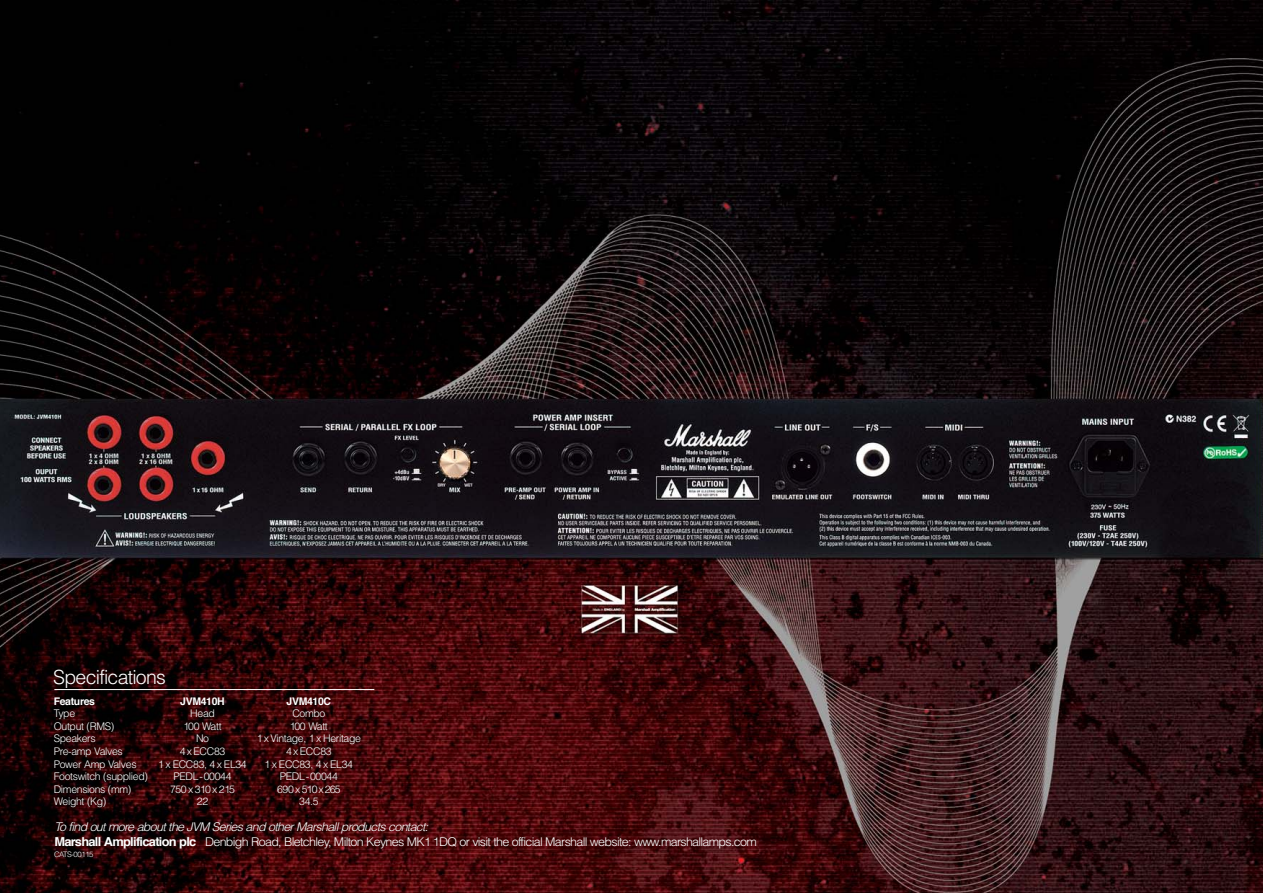
<style>
.page{position:relative;width:1263px;height:893px;background:#fff}
.page>*{position:absolute;margin:0;border:0;box-sizing:border-box;transform-origin:0 0}
.t1{font:300 19.5px "Helvetica";letter-spacing:-.04em;color:#fff}
.t2{font:300 12px/14.7px "Helvetica";letter-spacing:-.055em;color:#fff;scale:1.04 1}
.t3{font:300 10.5px "Helvetica";letter-spacing:-.035em;color:#fff}
.t4{font:700 10.5px "Helvetica";letter-spacing:-.035em;color:#fff}
.t5{font:300 10.5px "Helvetica";letter-spacing:-.085em;color:#fff}
.t6{font:300 7.5px "Helvetica";letter-spacing:-.055em;color:#fff;scale:1.04 1}
.s1{font-style:italic}
.s2{font-weight:700;font-size:12.3px}
</style>
<div class="page">
<img style="left:0;top:0;width:1263px;height:893px">
<hr style="left:54px;top:689px;width:320px;height:1px;background:#fff">
<h1 class="t1" style="left:53px;top:670px;width:114px">Specifications</h1>
<p class="t4" style="left:54px;top:696px;width:43px">Features</p>
<p class="t4" style="left:180px;top:696px;width:46px">JVM410H</p>
<p class="t4" style="left:287px;top:696px;width:46px">JVM410C</p>
<p class="t3" style="left:54px;top:710px;width:23px">Type</p>
<p class="t3" style="left:190px;top:710px;width:26px">Head</p>
<p class="t3" style="left:292px;top:710px;width:35px">Combo</p>
<p class="t3" style="left:54px;top:722px;width:62px">Output (RMS)</p>
<p class="t3" style="left:184px;top:722px;width:40px">100 Watt</p>
<p class="t3" style="left:290px;top:722px;width:40px">100 Watt</p>
<p class="t3" style="left:54px;top:735px;width:43px">Speakers</p>
<p class="t3" style="left:196px;top:735px;width:15px">No</p>
<p class="t3" style="left:257px;top:735px;width:106px">1 x Vintage, 1 x Heritage</p>
<p class="t3" style="left:54px;top:747px;width:71px">Pre-amp Valves</p>
<p class="t3" style="left:180px;top:747px;width:47px">4 x ECC83</p>
<p class="t3" style="left:286px;top:747px;width:47px">4 x ECC83</p>
<p class="t3" style="left:54px;top:760px;width:84px">Power Amp Valves</p>
<p class="t3" style="left:158px;top:760px;width:90px">1 x ECC83, 4 x EL34</p>
<p class="t3" style="left:265px;top:760px;width:90px">1 x ECC83, 4 x EL34</p>
<p class="t3" style="left:54px;top:773px;width:96px">Footswitch (supplied)</p>
<p class="t3" style="left:173px;top:773px;width:60px">PEDL-00044</p>
<p class="t3" style="left:280px;top:773px;width:60px">PEDL-00044</p>
<p class="t3" style="left:54px;top:785px;width:79px">Dimensions (mm)</p>
<p class="t3" style="left:170px;top:785px;width:67px">750 x 310 x 215</p>
<p class="t5" style="left:277px;top:785px;width:65px">690 x 510x 265</p>
<p class="t3" style="left:54px;top:798px;width:54px">Weight (Kg)</p>
<p class="t3" style="left:197px;top:798px;width:13px">22</p>
<p class="t3" style="left:299px;top:798px;width:21px">34.5</p>
<p class="t2" style="left:54px;top:820px;width:677px"><span class="s1">To find outmore aboutthe JVM Seriesand otherMarshallproductscontact:<br></span><span class="s2">Marshall Amplification plc</span> Denbigh Road, Bletchley, Milton Keynes MK1 1DQ or visit the official Marshall website: www.marshallamps.com</p>
<p class="t6" style="left:54px;top:852px;width:40px">CATS-00115</p>
</div>
